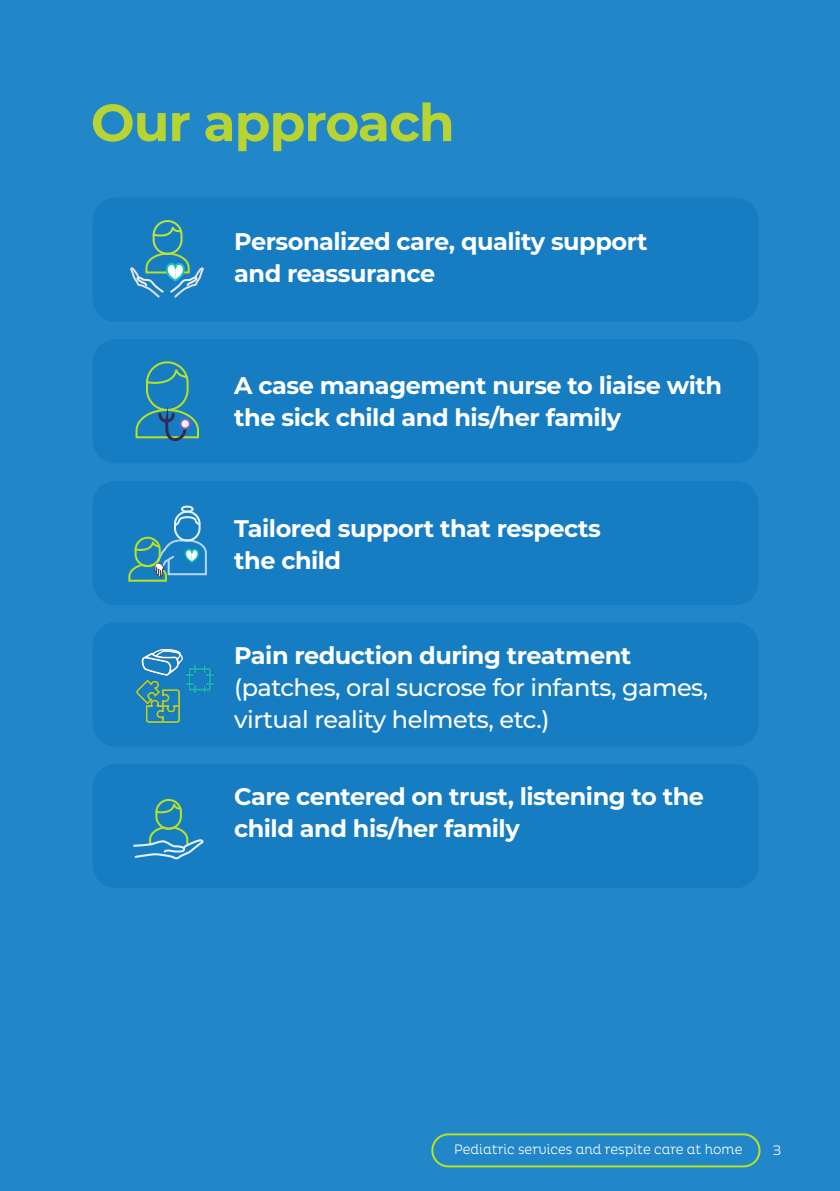
<style>
.page{position:relative;width:840px;height:1191px;background:#fff}
.page>*{position:absolute;margin:0;border:0;box-sizing:border-box;transform-origin:0 0}
.Body{font:700 52px "Montserrat";letter-spacing:-.02em;color:#b8d432}
.Body-2{font:700 24px/32px "Montserrat";letter-spacing:-.02em;color:#fff}
.Body-3{font:500 24px/32px "Montserrat";letter-spacing:-.02em;color:#fff}
.t1{font:300 14px "Pluto";color:#fff;scale:.9 1}
.t2{font:300 14px "Pluto";color:#fff}
.s1{font-weight:700}
</style>
<div class="page">
<div style="left:0;top:0;width:839px;height:1191px;background:#2287c8"></div>
<div style="left:93px;top:622px;width:665px;height:124px;background:#177dc2;border-radius:23px"></div>
<div style="left:93px;top:764px;width:665px;height:124px;background:#177dc2;border-radius:23px"></div>
<div style="left:93px;top:339px;width:665px;height:124px;background:#177dc2;border-radius:23px"></div>
<div style="left:93px;top:481px;width:665px;height:124px;background:#177dc2;border-radius:23px"></div>
<div style="left:93px;top:198px;width:665px;height:124px;background:#177dc2;border-radius:23px"></div>
<svg style="left:130px;top:220px;width:74px;height:78px"></svg>
<svg style="left:135px;top:361px;width:64px;height:81px"></svg>
<div style="left:180px;top:419px;width:10px;height:9px;background:#f1eff7;border-radius:50%"></div>
<div style="left:179px;top:418px;width:12px;height:11px;border:2px solid #7e67ac;border-radius:50%"></div>
<svg style="left:128px;top:506px;width:79px;height:76px"></svg>
<img style="left:136px;top:648px;width:79px;height:76px">
<svg style="left:133px;top:798px;width:71px;height:62px"></svg>
<div style="left:431px;top:1133px;width:329px;height:34px;border:2px solid #b7e125;border-radius:16px"></div>
<p class="Body" style="left:91px;top:85px;width:365px">Our approach</p>
<p class="Body-2" style="left:234px;top:225px;width:414px">Personalized care, quality support and reassurance</p>
<p class="Body-2" style="left:234px;top:368px;width:489px">A case management nurse to liaise with the sick child and his/her family</p>
<p class="Body-2" style="left:234px;top:511px;width:368px">Tailored support that respects the child</p>
<p class="Body-3" style="left:234px;top:638px;width:475px"><span class="s1">Pain reduction during treatment </span>(patches, oral sucrose for infants, games, virtual reality helmets, etc.)</p>
<p class="Body-2" style="left:234px;top:779px;width:471px">Care centered on trust, listening to the child and his/her family</p>
<p class="t1" style="left:454px;top:1141px;width:321px">Pediatric services and respite care at home</p>
<p class="t2" style="left:772px;top:1142px;width:11px">3</p>
</div>
